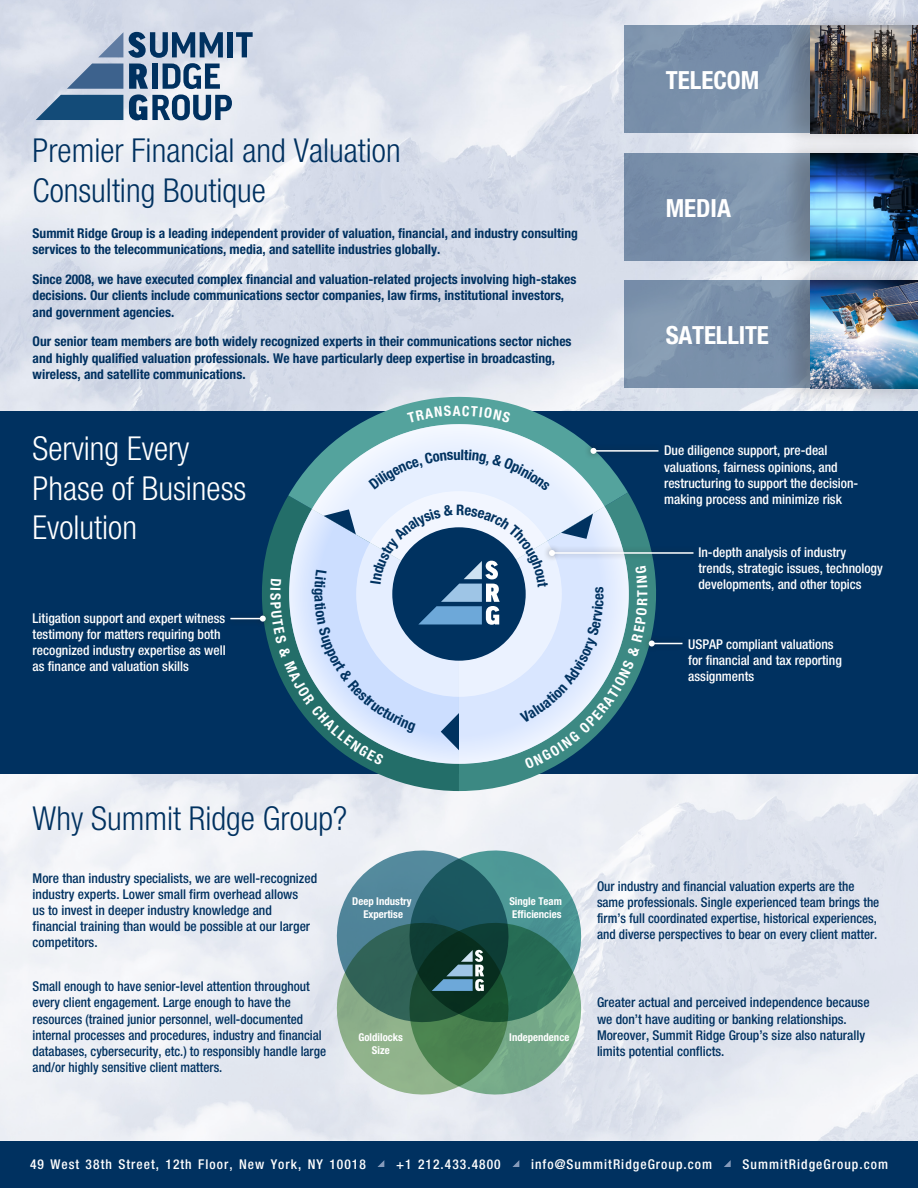
<style>
.page{position:relative;width:918px;height:1188px;background:#fff}
.page>*{position:absolute;margin:0;border:0;box-sizing:border-box;transform-origin:0 0}
.t1{font:33px/39.6px "Helvetica Neue 47 Light Cond";color:#003160}
.t2{font:33px/39.6px "Helvetica Neue 47 Light Cond";color:#fff}
.t3{font:700 condensed 25.05px "Helvetica Neue 77";color:#fff}
.t4{font:700 condensed 14.25px "Helvetica Neue 77";color:#fff}
.t5{font:13.5px/16.2px "Helvetica Neue 67 Med Cond";color:#003160}
.t6{font:700 condensed 13.5px/16.2px "Helvetica Neue 77";color:#003160}
.t7{font:13.5px/16.2px "Helvetica Neue 67 Med Cond";color:#fff}
.t8{font:13.5px "Helvetica Neue 67 Med Cond";letter-spacing:.075em;color:#fff}
.t9{font:700 condensed 10.8px/12.9px "Helvetica Neue 77";color:#fff;text-align:center}
</style>
<div class="page">
<img style="left:0;top:0;width:918px;height:411px">
<img style="left:0;top:774px;width:918px;height:368px">
<svg style="left:36px;top:32px;width:217px;height:88px;background:#899fb8"></svg>
<div style="left:0;top:411px;width:918px;height:363px;background:#003160"></div>
<svg style="left:262px;top:496px;width:197px;height:295px"></svg>
<svg style="left:459px;top:494px;width:197px;height:297px"></svg>
<svg style="left:288px;top:397px;width:340px;height:107px"></svg>
<svg style="left:312px;top:400px;width:293px;height:24px"></svg>
<svg style="left:289px;top:424px;width:340px;height:80px"></svg>
<div style="left:356px;top:491px;width:206px;height:206px;background:#f2f6ff;border-radius:50%"></div>
<svg style="left:337px;top:850px;width:244px;height:245px;background:#5b8b7e"></svg>
<div style="left:0;top:1142px;width:918px;height:46px;background:#003160"></div>
<svg style="left:377px;top:1160px;width:7px;height:7px"></svg>
<svg style="left:512px;top:1160px;width:7px;height:7px"></svg>
<svg style="left:724px;top:1160px;width:7px;height:7px"></svg>
<div style="left:584px;top:442px;width:81px;height:18px;background:#231f20;opacity:.5"></div>
<hr style="left:594px;top:450px;width:64px;height:2px;background:#fff">
<svg style="left:591px;top:448px;width:6px;height:6px"></svg>
<div style="left:642px;top:634px;width:47px;height:18px;background:#231f20;opacity:.5"></div>
<hr style="left:652px;top:643px;width:30px;height:1px;background:#fff">
<div style="left:543px;top:544px;width:157px;height:18px;background:#00305e"></div>
<hr style="left:552px;top:552px;width:141px;height:2px;background:#fff">
<div style="left:225px;top:609px;width:47px;height:19px;background:#231f20;opacity:.5"></div>
<hr style="left:230px;top:618px;width:33px;height:1px;background:#fff">
<div style="left:624px;top:280px;width:294px;height:108px;background:linear-gradient(to bottom,#7d93ac,#7b92ab)"></div>
<div style="left:778px;top:264px;width:140px;height:141px;background:#231f20;opacity:.25"></div>
<img style="left:810px;top:280px;width:108px;height:108px">
<div style="left:624px;top:153px;width:294px;height:108px;background:linear-gradient(to bottom,#7b91ab,#798faa)"></div>
<div style="left:778px;top:136px;width:140px;height:142px;background:#231f20;opacity:.25"></div>
<img style="left:810px;top:153px;width:108px;height:108px">
<div style="left:624px;top:26px;width:294px;height:108px;background:linear-gradient(to bottom,#788ea9,#7d93ac)"></div>
<div style="left:778px;top:9px;width:140px;height:141px;background:#231f20;opacity:.25"></div>
<img style="left:810px;top:26px;width:108px;height:108px">
<div style="left:407px;top:405px;width:104px;height:18px;background:#54a39d"></div>
<div style="left:369px;top:450px;width:181px;height:41px;background:#e6efff"></div>
<svg style="left:260px;top:504px;width:395px;height:265px"></svg>
<p class="t1" style="left:33px;top:131px;width:370px">Premier Financial and Valuation<br>Consulting Boutique</p>
<p class="t6" style="left:33px;top:225px;width:547px">Summit Ridge Group is a leading independent provider of valuation, financial, and industry consulting services to the telecommunications, media, and satellite industries globally.</p>
<p class="t6" style="left:33px;top:271px;width:545px">Since 2008, we have executed complex financial and valuation-related projects involving high-stakes decisions. Our clients include communications sector companies, law firms, institutional investors, and government agencies.</p>
<p class="t6" style="left:33px;top:333px;width:540px">Our senior team members are both widely recognized experts in their communications sector niches and highly qualified valuation professionals. We have particularly deep expertise in broadcasting, wireless, and satellite communications.</p>
<p class="t2" style="left:33px;top:428px;width:215px">Serving Every<br>Phase of Business<br>Evolution</p>
<p class="t7" style="left:33px;top:610px;width:195px">Litigation support and expert witness testimony for matters requiring both recognized industry expertise as well as finance and valuation skills</p>
<p class="t3" style="left:666px;top:65px;width:95px">TELECOM</p>
<p class="t3" style="left:666px;top:193px;width:67px">MEDIA</p>
<p class="t3" style="left:666px;top:320px;width:105px">SATELLITE</p>
<p class="t4" style="left:634px;top:597px;width:8px;rotate:-90deg">T</p>
<p class="t7" style="left:664px;top:442px;width:196px">Due diligence support, pre-deal valuations, fairness opinions, and restructuring to support the decision&shy;making process and minimize risk</p>
<p class="t7" style="left:699px;top:544px;width:186px">In-depth analysis of industry trends, strategic issues, technology developments, and other topics</p>
<p class="t7" style="left:688px;top:636px;width:155px">USPAP compliant valuations for financial and tax reporting assignments</p>
<p class="t1" style="left:33px;top:798px;width:316px">Why Summit Ridge Group?</p>
<p class="t5" style="left:33px;top:869px;width:286px">More than industry specialists, we are well-recognized industry experts. Lower small firm overhead allows<br>us to invest in deeper industry knowledge and financial training than would be possible at our larger competitors.</p>
<p class="t5" style="left:33px;top:978px;width:295px">Small enough to have senior-level attention throughout every client engagement. Large enough to have the resources (trained junior personnel, well-documented internal processes and procedures, industry and financial databases, cybersecurity, etc.) to responsibly handle large and/or highly sensitive client matters.</p>
<p class="t9" style="left:352px;top:895px;width:61px">Deep Industry<br>Expertise</p>
<p class="t9" style="left:509px;top:895px;width:54px;text-align:left">Single Team<br>Efficiencies</p>
<p class="t9" style="left:358px;top:1030px;width:46px">Goldilocks<br>Size</p>
<p class="t9" style="left:509px;top:1030px;width:62px">Independence</p>
<p class="t5" style="left:597px;top:878px;width:284px">Our industry and financial valuation experts are the same professionals. Single experienced team brings the firm’s full coordinated expertise, historical experiences, and diverse perspectives to bear on every client matter.</p>
<p class="t5" style="left:597px;top:994px;width:274px">Greater actual and perceived independence because we don’t have auditing or banking relationships.<br>Moreover, Summit Ridge Group’s size also naturally limits potential conflicts.</p>
<p class="t8" style="left:30px;top:1156px;width:337px">49 West 38th Street, 12th Floor, New York, NY 10018</p>
<p class="t8" style="left:396px;top:1156px;width:106px">+1 212.433.4800</p>
<p class="t8" style="left:531px;top:1156px;width:183px">info@SummitRidgeGroup.com</p>
<p class="t8" style="left:742px;top:1156px;width:147px">SummitRidgeGroup.com</p>
</div>
